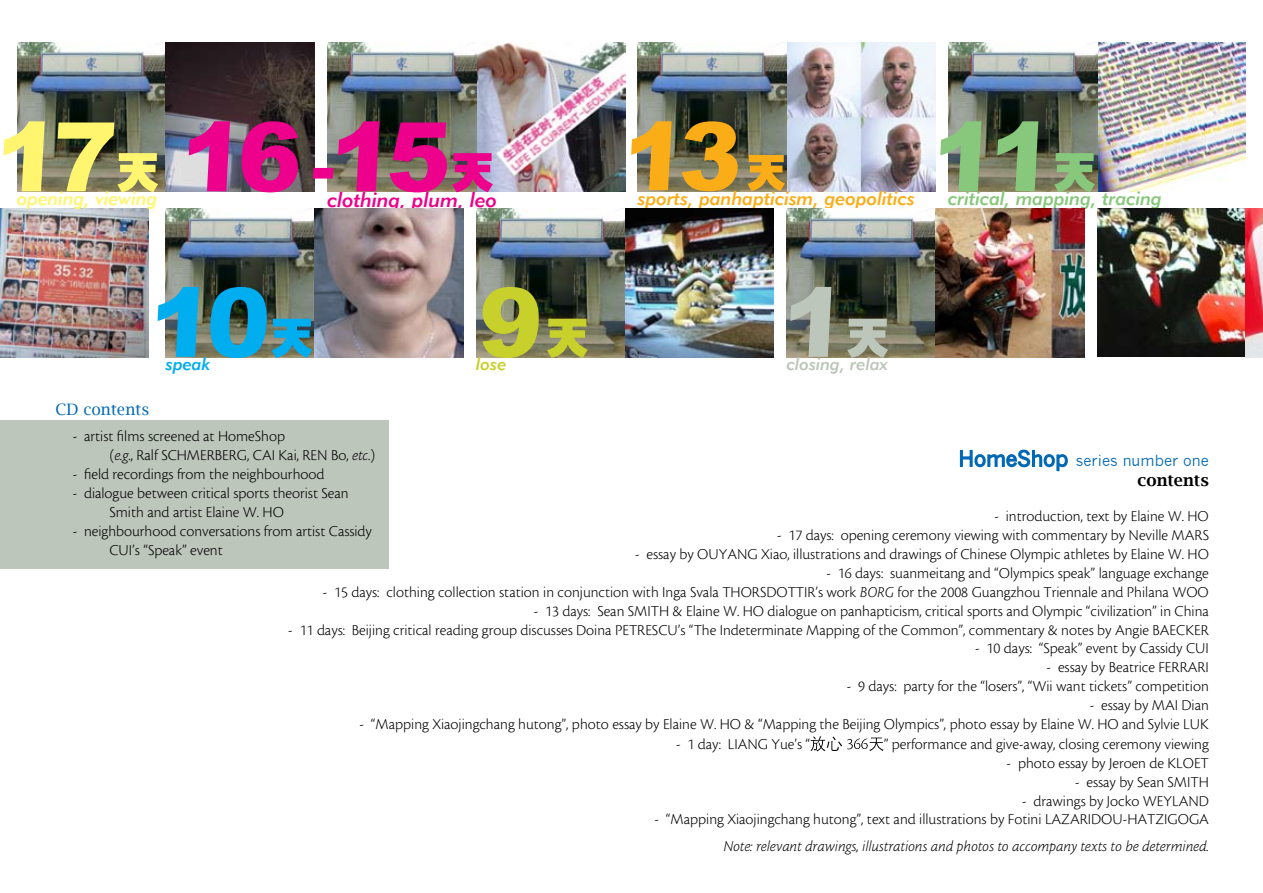
<style>
.page{position:relative;width:1263px;height:893px;background:#fff}
.page>*{position:absolute;margin:0;border:0;box-sizing:border-box;transform-origin:0 0}
.t1{font:21px "Geometric 415 BT Medium Italic A";color:#ec008c}
.t2{font:19.5px "Geometric 415 BT Medium Italic A";color:#fbad18}
.t3{font:19.5px "Geometric 415 BT Medium Italic A";color:#88c87c}
.t4{font:19.35px "Geometric 415 BT Medium Italic A";color:#fff56e}
.t5{font:17.85px "Geometric 415 BT Medium Italic A";color:#bdc6bb}
.t6{font:17.85px "Geometric 415 BT Medium Italic A";color:#00adef}
.t7{font:17.85px "Geometric 415 BT Medium Italic A";color:#c8d02c}
.t8{font:600 16.5px "Lucida Bright";color:#000}
.t9{font:15.75px/18.9px "Cronos MM";color:#000}
.t10{font:italic 15.75px "Cronos MM";color:#000}
.t11{font:15.75px "Lucida Bright";color:#0068b4}
.t12{font:15px "News Gothic";letter-spacing:.005em;color:#0068b4}
.s1{font-style:italic}
.s2{font-size:21px}
</style>
<div class="page">
<img style="left:0;top:208px;width:149px;height:149px">
<svg style="left:959px;top:449px;width:109px;height:23px"></svg>
<svg style="left:810px;top:736px;width:74px;height:15px"></svg>
<img style="left:17px;top:43px;width:298px;height:148px">
<img style="left:327px;top:43px;width:298px;height:148px">
<img style="left:638px;top:43px;width:297px;height:148px">
<img style="left:948px;top:43px;width:298px;height:148px">
<img style="left:166px;top:208px;width:297px;height:149px">
<img style="left:476px;top:208px;width:298px;height:149px">
<img style="left:787px;top:208px;width:297px;height:149px">
<img style="left:1097px;top:208px;width:166px;height:149px">
<div style="left:0;top:420px;width:388px;height:148px;background:#bdc6bb"></div>
<img style="left:158px;top:287px;width:154px;height:71px">
<svg style="left:482px;top:287px;width:106px;height:71px"></svg>
<svg style="left:790px;top:287px;width:98px;height:71px"></svg>
<svg style="left:940px;top:121px;width:155px;height:71px"></svg>
<svg style="left:631px;top:121px;width:154px;height:70px"></svg>
<img style="left:189px;top:121px;width:304px;height:71px">
<svg style="left:3px;top:121px;width:155px;height:71px"></svg>
<p class="t4" style="left:17px;top:187px;width:142px">opening, viewing</p>
<h1 class="t1" style="left:327px;top:186px;width:171px">clothing, plum, leo</h1>
<p class="t2" style="left:638px;top:187px;width:278px">sports, panhapticism, geopolitics</p>
<p class="t3" style="left:948px;top:187px;width:215px">critical, mapping, tracing</p>
<p class="t6" style="left:166px;top:353px;width:46px">speak</p>
<p class="t7" style="left:476px;top:353px;width:32px">lose</p>
<p class="t5" style="left:787px;top:353px;width:103px">closing, relax</p>
<p class="t11" style="left:56px;top:401px;width:95px">CD contents</p>
<p class="t9" style="left:110px;top:427px;width:267px;text-indent:-37px">- artist films screened at HomeShop<br>(<span class="s1">e.g</span>., Ralf SCHMERBERG, CAI Kai, REN Bo, <span class="s1">etc</span>.)</p>
<p class="t9" style="left:73px;top:465px;width:253px">- field recordings from the neighbourhood</p>
<p class="t9" style="left:110px;top:484px;width:241px;text-indent:-37px">- dialogue between critical sports theorist Sean<br>Smith and artist Elaine W. HO</p>
<p class="t9" style="left:110px;top:522px;width:264px;text-indent:-37px">- neighbourhood conversations from artist Cassidy<br>CUI’s “Speak” event</p>
<p class="t12" style="left:958px;top:452px;width:252px"><span class="s2">HomeShop</span> series number one</p>
<p class="t8" style="left:1137px;top:471px;width:73px">contents</p>
<p class="t9" style="left:994px;top:507px;width:216px">- introduction, text by Elaine W. HO</p>
<p class="t9" style="left:777px;top:526px;width:433px">- 17 days: opening ceremony viewing with commentary by Neville MARS</p>
<p class="t9" style="left:635px;top:545px;width:575px">- essay by OUYANG Xiao, illustrations and drawings of Chinese Olympic athletes by Elaine W. HO</p>
<p class="t9" style="left:826px;top:564px;width:384px">- 16 days: suanmeitang and “Olympics speak” language exchange</p>
<p class="t9" style="left:323px;top:583px;width:888px">- 15 days: clothing collection station in conjunction with Inga Svala THORSDOTTIR’s work <span class="s1">BORG</span> for the 2008 Guangzhou Triennale and Philana WOO</p>
<p class="t9" style="left:534px;top:602px;width:677px">- 13 days: Sean SMITH &amp; Elaine W. HO dialogue on panhapticism, critical sports and Olympic “civilization” in China</p>
<p class="t9" style="left:288px;top:620px;width:922px">- 11 days: Beijing critical reading group discusses Doina PETRESCU’s “The Indeterminate Mapping of the Common”, commentary &amp; notes by Angie BAECKER</p>
<p class="t9" style="left:975px;top:639px;width:235px">- 10 days: “Speak” event by Cassidy CUI</p>
<p class="t9" style="left:1047px;top:658px;width:164px">- essay by Beatrice FERRARI</p>
<p class="t9" style="left:847px;top:677px;width:364px">- 9 days: party for the “losers”, “Wii want tickets” competition</p>
<p class="t9" style="left:1090px;top:696px;width:121px">- essay by MAI Dian</p>
<p class="t9" style="left:359px;top:715px;width:851px">- “Mapping Xiaojingchang hutong”, photo essay by Elaine W. HO &amp; “Mapping the Beijing Olympics”, photo essay by Elaine W. HO and Sylvie LUK</p>
<p class="t9" style="left:676px;top:735px;width:136px">- 1 day: LIANG Yue’s “</p>
<p class="t9" style="left:884px;top:735px;width:327px">” performance and give-away, closing ceremony viewing</p>
<p class="t9" style="left:1007px;top:754px;width:204px">- photo essay by Jeroen de KLOET</p>
<p class="t9" style="left:1075px;top:773px;width:135px">- essay by Sean SMITH</p>
<p class="t9" style="left:1022px;top:791px;width:188px">- drawings by Jocko WEYLAND</p>
<p class="t9" style="left:654px;top:810px;width:556px">- “Mapping Xiaojingchang hutong”, text and illustrations by Fotini LAZARIDOU-HATZIGOGA</p>
<p class="t10" style="left:723px;top:837px;width:487px">Note: relevant drawings, illustrations and photos to accompany texts to be determined.</p>
</div>
